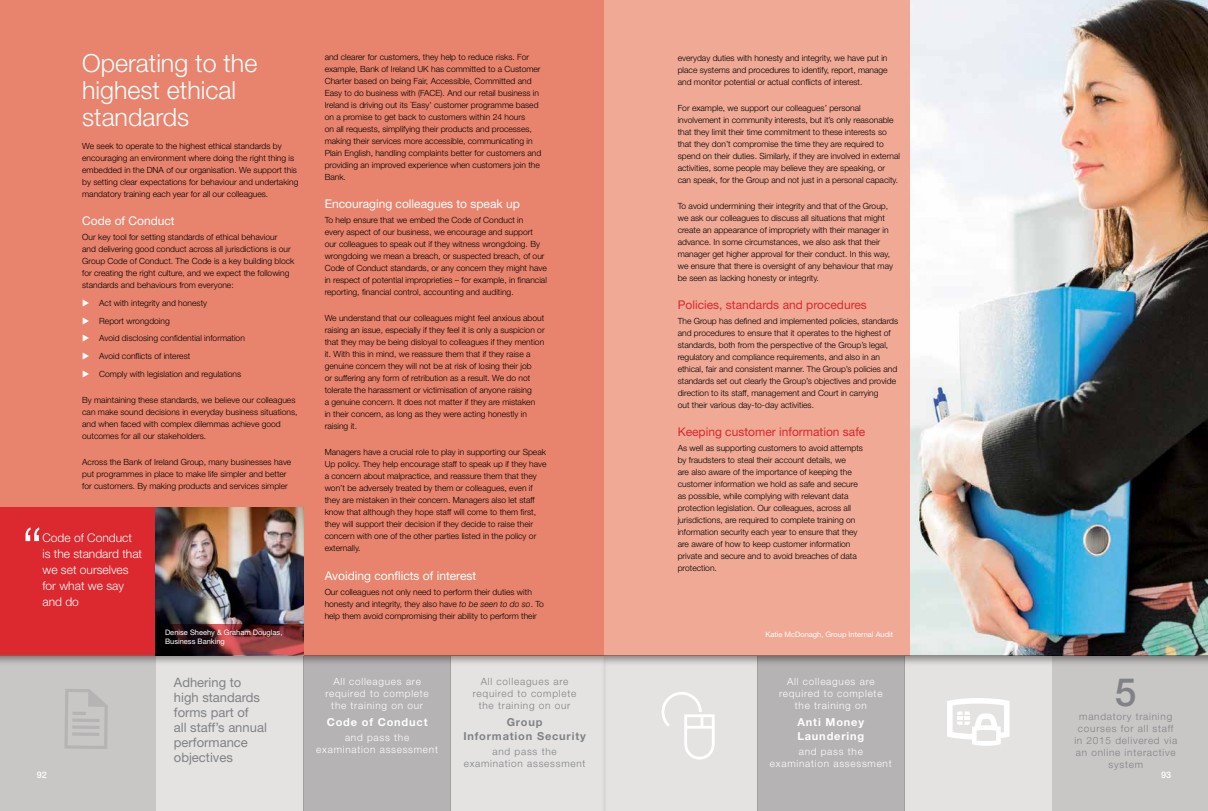
<style>
.page{position:relative;width:1208px;height:811px;background:#fff}
.page>*{position:absolute;margin:0;border:0;box-sizing:border-box;transform-origin:0 0}
.BOI_body{font:500 39px "Helvetica Neue LT Std";color:#808285}
.Head_2{font:300 25px/27px "Helvetica Neue LT Std";color:#fff}
.BOI_body-2{font:13px/15px "Helvetica Neue LT Std";color:#808285}
.Sub_W{font:12px "Helvetica Neue LT Std";color:#fff}
.Quote_in_square{font:300 12px/16px "Helvetica Neue LT Std";color:#fff}
.Sub_W-2{font:12px "Helvetica Neue LT Std";color:#dc282f}
.BOI_body-3{font:700 11px/14px "Helvetica Neue LT Std";letter-spacing:.075em;color:#fff}
.BOI_body-4{font:700 11px/14px "Helvetica Neue LT Std";letter-spacing:.075em;color:#808285;text-align:center}
.BOI_body-5{font:300 10px/12px "Helvetica Neue LT Std";letter-spacing:.075em;color:#fff;text-align:center}
.BOI_body-6{font:300 10px/12px "Helvetica Neue LT Std";letter-spacing:.075em;color:#808285;text-align:center}
.t1{font:500 9px "Helvetica Neue LT Std";color:#fff}
.Body_main{font:300 8.5px/12px "Helvetica Neue LT Std";color:#000}
.Photo_caption_W{font:7.5px "Helvetica Neue LT Std";color:#fff}
.s1{color:#fff}
.s2{font-style:italic}
</style>
<div class="page">
<div style="left:604px;top:0;width:604px;height:655px;background:#efa995"></div>
<div style="left:0;top:0;width:604px;height:655px;background:#e8846d"></div>
<div style="left:0;top:507px;width:156px;height:148px;background:#dc282f"></div>
<svg style="left:26px;top:527px;width:13px;height:14px"></svg>
<img style="left:910px;top:0;width:298px;height:654px">
<img style="left:156px;top:507px;width:147px;height:117px">
<svg style="left:156px;top:624px;width:147px;height:30px;background:#5d2527"></svg>
<div style="left:603px;top:654px;width:605px;height:157px;background:#000;opacity:.44"></div>
<div style="left:0;top:654px;width:605px;height:157px;background:#000;opacity:.44"></div>
<svg style="left:64px;top:689px;width:44px;height:60px;background:#c1bebe"></svg>
<svg style="left:661px;top:692px;width:53px;height:67px"></svg>
<p class="Head_2" style="left:82px;top:49px;width:177px">Operating to the highest ethical standards</p>
<p class="Body_main" style="left:82px;top:140px;width:218px">We seek to operate to the highest ethical standards by encouraging an environment where doing the right thing is embedded in the DNA of our organisation. We support this by setting clear expectations for behaviour and undertaking mandatory training each year for all our colleagues.</p>
<p class="Sub_W" style="left:82px;top:214px;width:94px">Code of Conduct</p>
<p class="Body_main" style="left:82px;top:231px;width:214px">Our key tool for setting standards of ethical behaviour<br>and delivering good conduct across all jurisdictions is our Group Code of Conduct. The Code is a key building block for creating the right culture, and we expect the following standards and behaviours from everyone:</p>
<p class="Body_main" style="left:82px;top:297px;width:126px"><span class="s1">◆</span> Act with integrity and honesty</p>
<p class="Body_main" style="left:82px;top:314px;width:89px"><span class="s1">◆</span> Report wrongdoing</p>
<p class="Body_main" style="left:82px;top:332px;width:164px"><span class="s1">◆</span> Avoid disclosing confidential information</p>
<p class="Body_main" style="left:82px;top:350px;width:110px"><span class="s1">◆</span> Avoid conflicts of interest</p>
<p class="Body_main" style="left:82px;top:367px;width:160px"><span class="s1">◆</span> Comply with legislation and regulations</p>
<p class="Body_main" style="left:82px;top:393px;width:217px">By maintaining these standards, we believe our colleagues can make sound decisions in everyday business situations, and when faced with complex dilemmas achieve good outcomes for all our stakeholders.</p>
<p class="Body_main" style="left:82px;top:456px;width:211px">Across the Bank of Ireland Group, many businesses have put programmes in place to make life simpler and better for customers. By making products and services simpler</p>
<p class="Quote_in_square" style="left:43px;top:529px;width:101px">Code of Conduct is the standard that we set ourselves for what we say and do</p>
<p class="Body_main" style="left:325px;top:51px;width:218px">and clearer for customers, they help to reduce risks. For example, Bank of Ireland UK has committed to a Customer Charter based on being Fair, Accessible, Committed and Easy to do business with (FACE). And our retail business in Ireland is driving out its `Easy’ customer programme based on a promise to get back to customers within 24 hours<br>on all requests, simplifying their products and processes, making their services more accessible, communicating in Plain English, handling complaints better for customers and providing an improved experience when customers join the Bank.</p>
<p class="Sub_W" style="left:325px;top:197px;width:197px">Encouraging colleagues to speak up</p>
<p class="Body_main" style="left:325px;top:214px;width:224px">To help ensure that we embed the Code of Conduct in<br>every aspect of our business, we encourage and support our colleagues to speak out if they witness wrongdoing. By wrongdoing we mean a breach, or suspected breach, of our Code of Conduct standards, or any concern they might have in respect of potential improprieties – for example, in financial reporting, financial control, accounting and auditing.</p>
<p class="Body_main" style="left:325px;top:312px;width:221px">We understand that our colleagues might feel anxious about raising an issue, especially if they feel it is only a suspicion or that they may be being disloyal to colleagues if they mention it. With this in mind, we reassure them that if they raise a genuine concern they will not be at risk of losing their job<br>or suffering any form of retribution as a result. We do not tolerate the harassment or victimisation of anyone raising<br>a genuine concern. It does not matter if they are mistaken<br>in their concern, as long as they were acting honestly in raising it.</p>
<p class="Body_main" style="left:325px;top:446px;width:223px">Managers have a crucial role to play in supporting our Speak Up policy. They help encourage staff to speak up if they have a concern about malpractice, and reassure them that they won’t be adversely treated by them or colleagues, even if they are mistaken in their concern. Managers also let staff know that although they hope staff will come to them first, they will support their decision if they decide to raise their concern with one of the other parties listed in the policy or externally.</p>
<p class="Sub_W" style="left:325px;top:568px;width:153px">Avoiding conflicts of interest</p>
<p class="Body_main" style="left:325px;top:585px;width:221px">Our colleagues not only need to perform their duties with honesty and integrity, they also have <span class="s2">to be seen to do so</span>. To help them avoid compromising their ability to perform their</p>
<p class="Body_main" style="left:677px;top:51px;width:211px;text-align:justify">everyday duties with honesty and integrity, we have put in place systems and procedures to identify, report, manage and monitor potential or actual conflicts of interest.</p>
<p class="Body_main" style="left:677px;top:102px;width:224px">For example, we support our colleagues’ personal involvement in community interests, but it’s only reasonable that they limit their time commitment to these interests so that they don’t compromise the time they are required to spend on their duties. Similarly, if they are involved in external activities, some people may believe they are speaking, or can speak, for the Group and not just in a personal capacity.</p>
<p class="Body_main" style="left:677px;top:200px;width:217px">To avoid undermining their integrity and that of the Group, we ask our colleagues to discuss all situations that might create an appearance of impropriety with their manager in advance. In some circumstances, we also ask that their manager get higher approval for their conduct. In this way, we ensure that there is oversight of any behaviour that may be seen as lacking honesty or integrity.</p>
<p class="Sub_W-2" style="left:677px;top:298px;width:191px">Policies, standards and procedures</p>
<p class="Body_main" style="left:677px;top:315px;width:222px">The Group has defined and implemented policies, standards and procedures to ensure that it operates to the highest of standards, both from the perspective of the Group’s legal, regulatory and compliance requirements, and also in an ethical, fair and consistent manner. The Group’s policies and standards set out clearly the Group’s objectives and provide direction to its staff, management and Court in carrying<br>out their various day-to-day activities.</p>
<p class="Sub_W-2" style="left:677px;top:425px;width:189px">Keeping customer information safe</p>
<p class="Body_main" style="left:677px;top:442px;width:187px">As well as supporting customers to avoid attempts by fraudsters to steal their account details, we<br>are also aware of the importance of keeping the customer information we hold as safe and secure as possible, while complying with relevant data protection legislation. Our colleagues, across all jurisdictions, are required to complete training on information security each year to ensure that they are aware of how to keep customer information private and secure and to avoid breaches of data protection.</p>
<p class="Photo_caption_W" style="left:165px;top:628px;width:119px">Denise Sheehy &amp; Graham Douglas,</p>
<p class="Photo_caption_W" style="left:765px;top:629px;width:129px">Katie McDonagh, Group Internal Audit</p>
<p class="Photo_caption_W" style="left:165px;top:637px;width:61px">Business Banking</p>
<p class="BOI_body-2" style="left:174px;top:674px;width:94px">Adhering to high standards forms part of<br>all staff’s annual performance objectives</p>
<p class="BOI_body-5" style="left:325px;top:675px;width:105px">All colleagues are required to complete the training on our</p>
<p class="BOI_body-3" style="left:327px;top:714px;width:102px">Code of Conduct</p>
<p class="BOI_body-5" style="left:316px;top:731px;width:123px">and pass the examination assessment</p>
<p class="BOI_body-6" style="left:473px;top:675px;width:105px">All colleagues are required to complete the training on our</p>
<p class="BOI_body-4" style="left:463px;top:714px;width:124px">Group<br>Information Security</p>
<p class="BOI_body-6" style="left:464px;top:745px;width:123px">and pass the examination assessment</p>
<p class="BOI_body-5" style="left:779px;top:675px;width:105px">All colleagues are required to complete the training on</p>
<p class="BOI_body-3" style="left:797px;top:714px;width:68px">Anti Money<br>Laundering</p>
<p class="BOI_body-5" style="left:770px;top:745px;width:123px">and pass the examination assessment</p>
<p class="BOI_body" style="left:1115px;top:668px;width:23px">5</p>
<p class="BOI_body-6" style="left:1074px;top:710px;width:104px">mandatory training courses for all staff in 2015 delivered via an online interactive system</p>
<p class="t1" style="left:37px;top:769px;width:12px">92</p>
<p class="t1" style="left:1161px;top:769px;width:12px">93</p>
</div>
